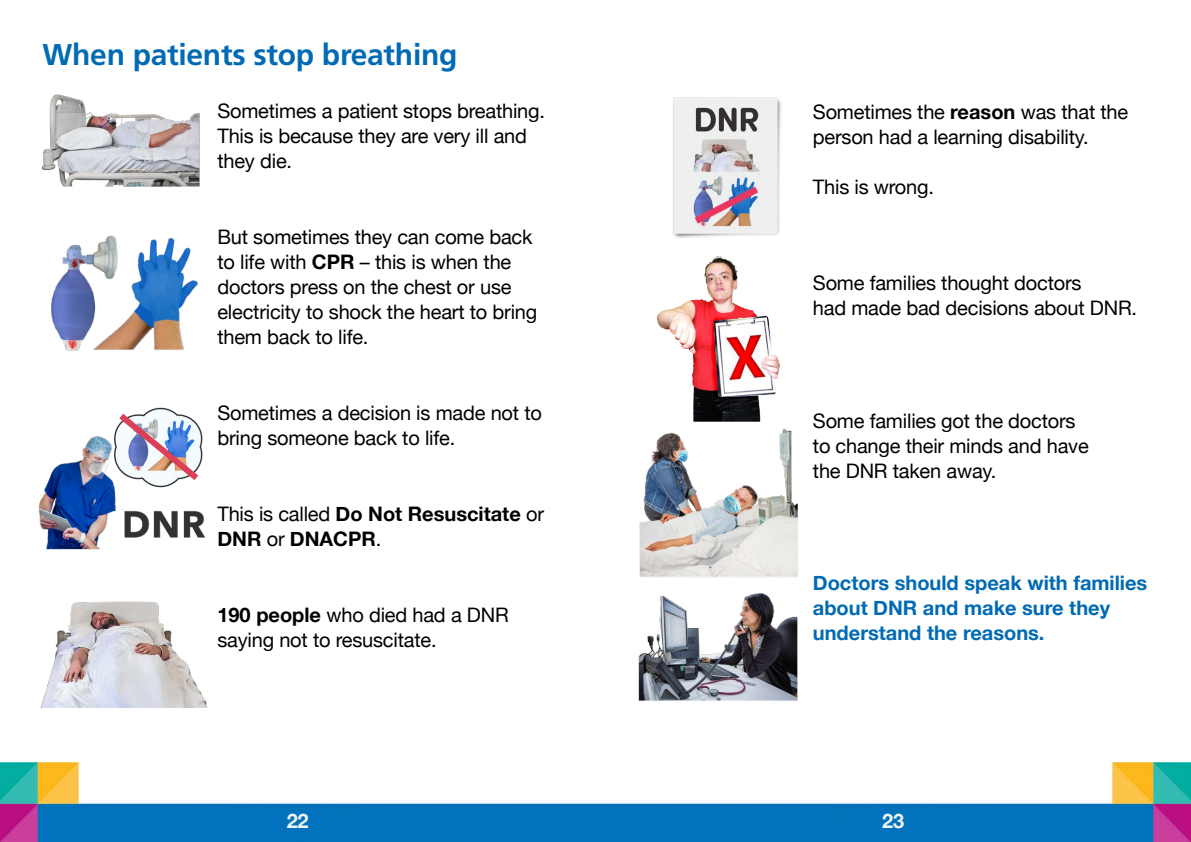
<style>
.page{position:relative;width:1191px;height:842px;background:#fff}
.page>*{position:absolute;margin:0;border:0;box-sizing:border-box;transform-origin:0 0}
.t1{font:700 30px "Frutiger LT Std";letter-spacing:-.01em;color:#006ab4}
.t2{font:20px/25px "Helvetica Neue";letter-spacing:-.01em;color:#000}
.t3{font:700 20px/25px "Helvetica Neue";color:#006ab4}
.t4{font:700 20px/25px "Helvetica Neue";color:#000}
.t5{font:700 20px "Helvetica Neue";color:#edf4f5}
.s1{font-weight:700}
.s2{font-weight:400}
</style>
<div class="page">
<img style="left:0;top:763px;width:1191px;height:79px">
<img style="left:41px;top:94px;width:159px;height:93px">
<img style="left:51px;top:235px;width:147px;height:116px">
<img style="left:38px;top:436px;width:130px;height:114px">
<img style="left:113px;top:407px;width:90px;height:79px">
<img style="left:116px;top:503px;width:90px;height:38px">
<img style="left:41px;top:601px;width:166px;height:106px">
<img style="left:673px;top:97px;width:108px;height:141px">
<img style="left:704px;top:256px;width:19px;height:24px">
<img style="left:638px;top:592px;width:160px;height:109px">
<img style="left:639px;top:428px;width:159px;height:149px">
<h1 class="t1" style="left:43px;top:37px;width:416px">When patients stop breathing</h1>
<p class="t2" style="left:217px;top:100px;width:329px">Sometimes a patient stops breathing.<br>This is because they are very ill and they die.</p>
<p class="t2" style="left:217px;top:226px;width:321px">But sometimes they can come back to life with <span class="s1">CPR</span> – this is when the doctors press on the chest or use electricity to shock the heart to bring them back to life.</p>
<p class="t2" style="left:217px;top:402px;width:326px">Sometimes a decision is made not to bring someone back to life.</p>
<p class="t4" style="left:217px;top:502px;width:328px"><span class="s2">This is called</span> Do Not Resuscitate <span class="s2">or<br></span>DNR <span class="s2">or</span> DNACPR<span class="s2">.</span></p>
<p class="t2" style="left:217px;top:604px;width:293px"><span class="s1">190 people</span> who died had a DNR saying not to resuscitate.</p>
<p class="t2" style="left:813px;top:100px;width:317px">Sometimes the <span class="s1">reason</span> was that the person had a learning disability.</p>
<p class="t2" style="left:813px;top:175px;width:123px">This is wrong.</p>
<p class="t2" style="left:813px;top:271px;width:326px">Some families thought doctors<br>had made bad decisions about DNR.</p>
<p class="t2" style="left:813px;top:409px;width:277px">Some families got the doctors to change their minds and have the DNR taken away.</p>
<p class="t3" style="left:813px;top:571px;width:336px">Doctors should speak with families about DNR and make sure they understand the reasons.</p>
<p class="t5" style="left:287px;top:805px;width:24px">22</p>
<p class="t5" style="left:882px;top:805px;width:24px">23</p>
</div>
